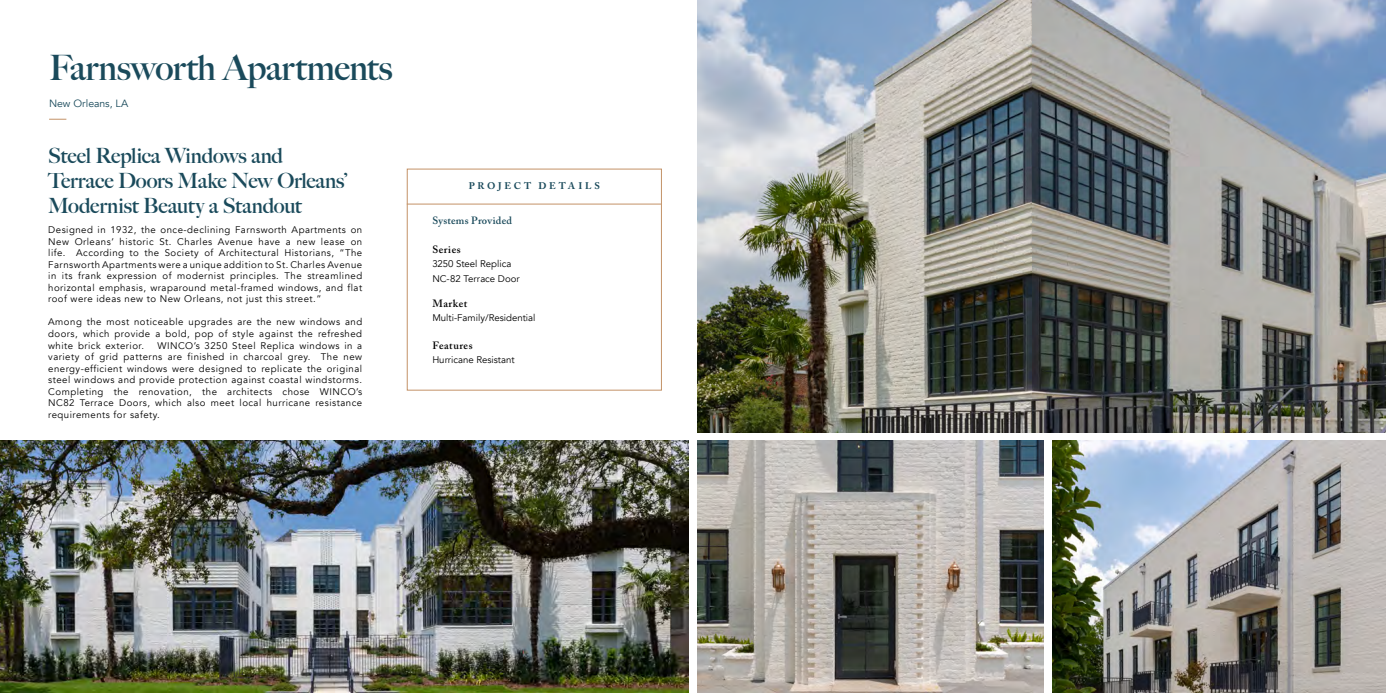
<style>
.page{position:relative;width:1386px;height:693px;background:#fff}
.page>*{position:absolute;margin:0;border:0;box-sizing:border-box;transform-origin:0 0}
.t1{font:700 35px "Big Caslon FB";letter-spacing:-.01em;color:#1a4a5b}
.t2{font:700 21px/25.2px "Big Caslon FB";letter-spacing:-.01em;color:#1a4a5b}
.t3{font:600 10.5px "Adobe Caslon Pro";letter-spacing:.05em;color:#000}
.t4{font:600 10.5px "Adobe Caslon Pro";letter-spacing:.02em;color:#1a4a5b}
.t5{font:10.5px "Avenir";letter-spacing:-.005em;color:#1a4a5b}
.t6{font:9.62px/11.5px "Avenir";letter-spacing:.05em;color:#000;text-align:justify}
.t7{font:9.62px/14.9px "Avenir";color:#000}
.t8{font:700 9.62px "Adobe Caslon Pro";letter-spacing:.29em;color:#1a4a5b}
</style>
<div class="page">
<svg style="left:49px;top:119px;width:17px;height:1px"></svg>
<img style="left:697px;top:0;width:689px;height:432px">
<img style="left:697px;top:441px;width:346px;height:252px">
<img style="left:1052px;top:441px;width:334px;height:252px">
<img style="left:0;top:441px;width:689px;height:252px">
<div style="left:407px;top:169px;width:255px;height:222px;border:1px solid #c39267"></div>
<hr style="left:407px;top:204px;width:254px;height:1px;background:#c39267">
<h1 class="t1" style="left:49px;top:47px;width:345px">Farnsworth Apartments</h1>
<p class="t5" style="left:49px;top:98px;width:81px">New Orleans, LA</p>
<h2 class="t2" style="left:48px;top:143px;width:301px">Steel Replica Windows and<br>Terrace Doors Make New Orleans’<br>Modernist Beauty a Standout</h2>
<p class="t6" style="left:48px;top:224px;width:316px">Designed in 1932, the once-declining Farnsworth Apartments on New Orleans’ historic St. Charles Avenue have a new lease on life. According to the Society of Architectural Historians, “The Farnsworth Apartments were a unique addition to St. Charles Avenue in its frank expression of modernist principles. The streamlined horizontal emphasis, wraparound metal-framed windows, and flat roof were ideas new to New Orleans, not just this street.”</p>
<p class="t6" style="left:48px;top:317px;width:316px">Among the most noticeable upgrades are the new windows and doors, which provide a bold, pop of style against the refreshed white brick exterior.</p>
<p class="t6" style="left:48px;top:340px;width:316px;text-indent:109px">WINCO’s 3250 Steel Replica windows in a variety of grid patterns are finished in charcoal grey. The new energy-efficient windows were designed to replicate the original steel windows and provide protection against coastal windstorms.<br>Completing the renovation, the architects chose WINCO’s NC82 Terrace Doors, which also meet local hurricane resistance requirements for safety.</p>
<p class="t8" style="left:469px;top:180px;width:133px">PROJECT DETAILS</p>
<p class="t4" style="left:432px;top:215px;width:81px">Systems Provided</p>
<p class="t3" style="left:432px;top:243px;width:30px">Series</p>
<p class="t7" style="left:432px;top:256px;width:89px">3250 Steel Replica<br>NC-82 Terrace Door</p>
<p class="t3" style="left:432px;top:298px;width:36px">Market</p>
<p class="t7" style="left:432px;top:311px;width:105px">Multi-Family/Residential</p>
<p class="t3" style="left:432px;top:339px;width:42px">Features</p>
<p class="t7" style="left:432px;top:352px;width:84px">Hurricane Resistant</p>
</div>
